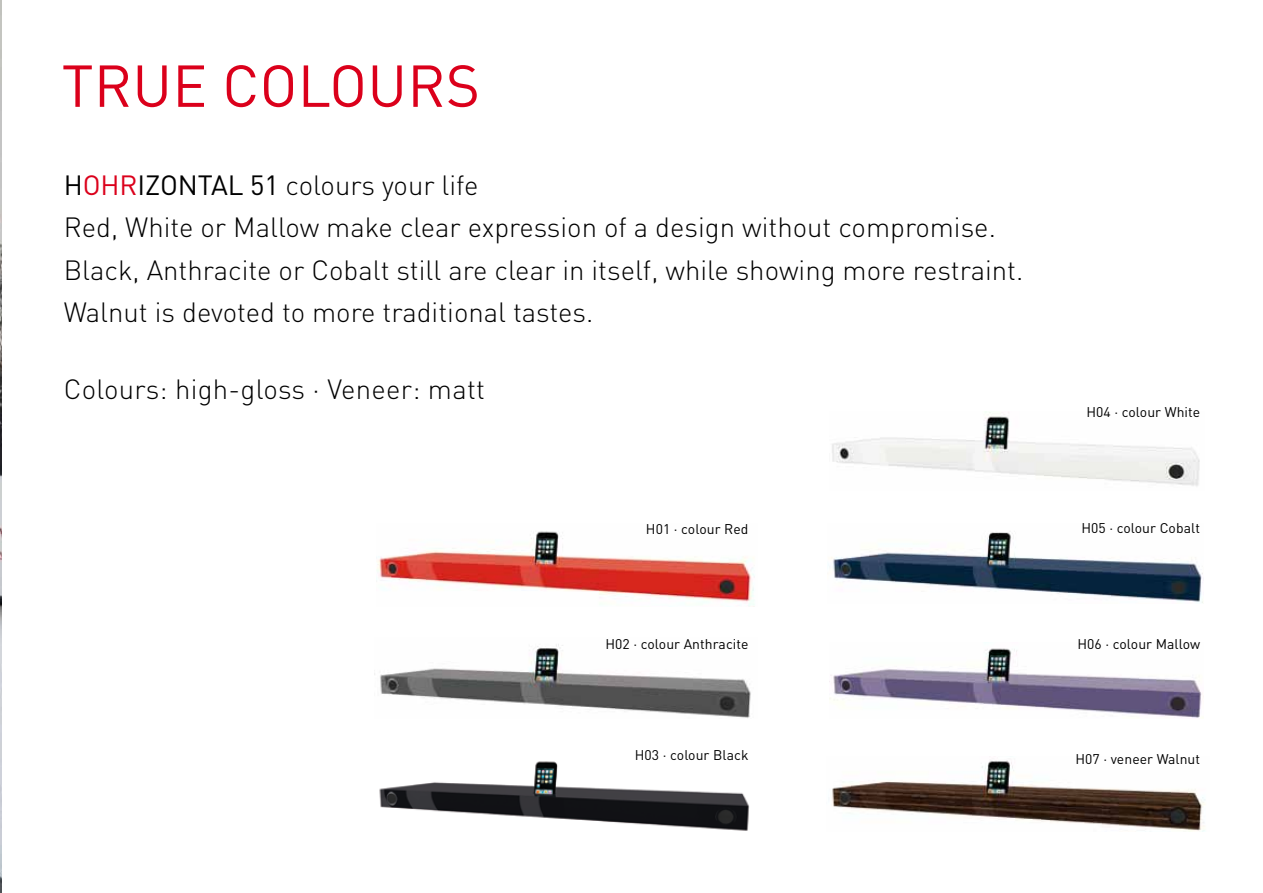
<style>
.page{position:relative;width:1263px;height:893px;background:#fff}
.page>*{position:absolute;margin:0;border:0;box-sizing:border-box;transform-origin:0 0}
.t1{font:58.2px "DIN";letter-spacing:.005em;color:#db001b}
.t2{font:300 27.45px/42.3px "DIN";color:#000}
.t3{font:13.95px "DIN";letter-spacing:.005em;color:#000}
.s1{font-weight:400}
.s2{font-weight:400;color:#db001b}
</style>
<div class="page">
<img style="left:379px;top:761px;width:370px;height:70px">
<img style="left:830px;top:648px;width:372px;height:70px">
<img style="left:829px;top:532px;width:374px;height:71px">
<img style="left:380px;top:644px;width:371px;height:74px">
<img style="left:376px;top:531px;width:379px;height:75px">
<img style="left:832px;top:412px;width:368px;height:74px">
<img style="left:832px;top:760px;width:373px;height:71px">
<img style="left:0;top:0;width:1px;height:893px">
<h1 class="t1" style="left:62px;top:50px;width:420px">TRUE COLOURS</h1>
<p class="t2" style="left:64px;top:164px;width:961px"><span class="s1">H</span><span class="s2">OHR</span><span class="s1">IZONTAL 51</span> colours your life<br>Red, White or Mallow make clear expression of a design without compromise.<br>Black, Anthracite or Cobalt still are clear in itself, while showing more restraint.<br>Walnut is devoted to more traditional tastes.</p>
<p class="t2" style="left:64px;top:367px;width:423px">Colours: high-gloss · Veneer: matt</p>
<p class="t3" style="left:646px;top:520px;width:104px">H01 · colour Red</p>
<p class="t3" style="left:1086px;top:403px;width:115px">H04 · colour White</p>
<p class="t3" style="left:1081px;top:519px;width:120px">H05 · colour Cobalt</p>
<p class="t3" style="left:605px;top:635px;width:145px">H02 · colour Anthracite</p>
<p class="t3" style="left:1077px;top:635px;width:124px">H06 · colour Mallow</p>
<p class="t3" style="left:635px;top:746px;width:115px">H03 · colour Black</p>
<p class="t3" style="left:1075px;top:750px;width:126px">H07 · veneer Walnut</p>
</div>
